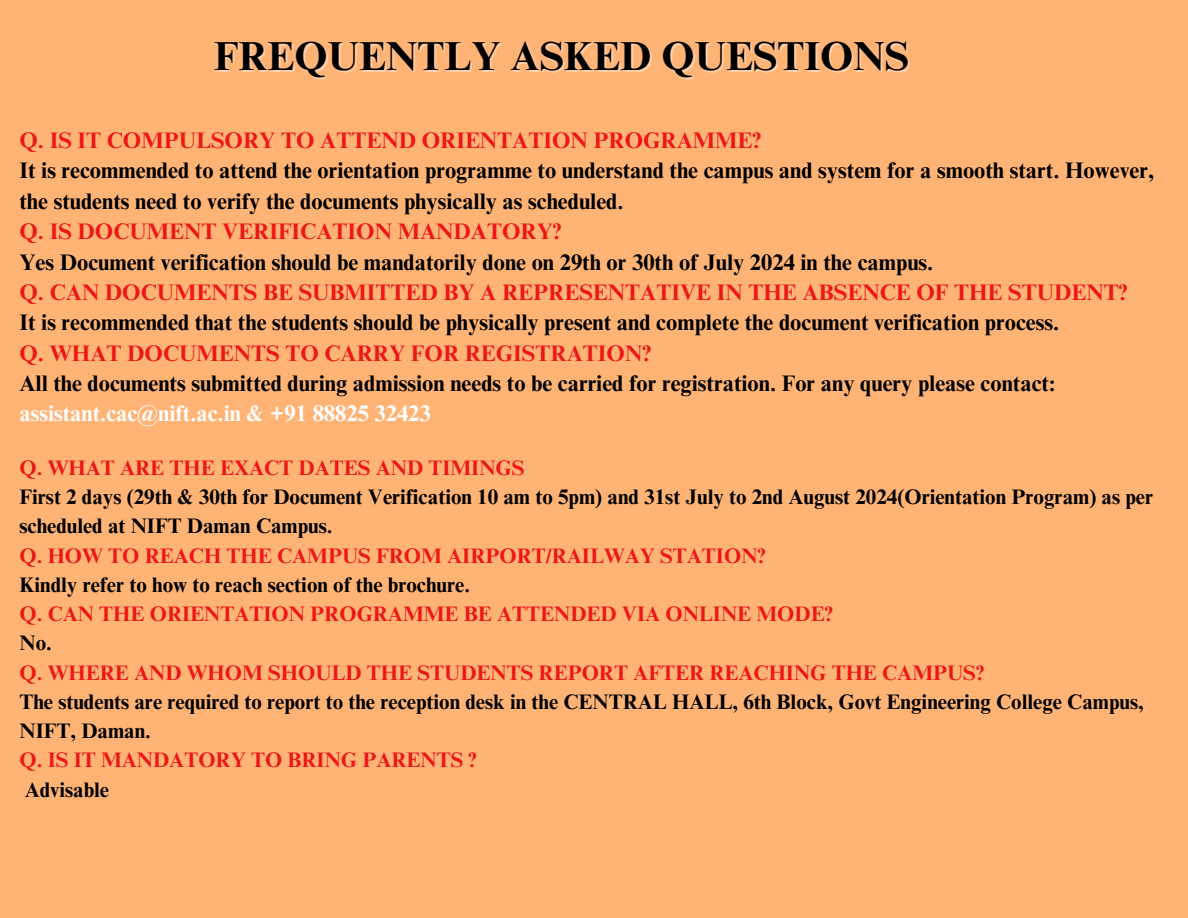
<style>
.page{position:relative;width:1188px;height:918px;background:#ffb476}
.page>*{position:absolute;margin:0;border:0;box-sizing:border-box;transform-origin:0 0}
.t1{font:700 40.5px "Times NRMT Pro";color:#000}
.t2{font:700 22.5px/30.3px "Times NRMT Pro";color:#000}
.t3{font:700 22.5px "Times NRMT Pro";color:#ed1717}
.t4{font:700 21px/29.2px "Times NRMT Pro";color:#000}
.t5{font:700 21px "Times NRMT Pro";color:#ed1717}
.s1{color:#fff}
</style>
<div class="page">
<h1 class="t1" style="left:214px;top:41px;width:697px">FREQUENTLY ASKED QUESTIONS</h1>
<p class="t3" style="left:19px;top:132px;width:743px">Q. IS IT COMPULSORY TO ATTEND ORIENTATION PROGRAMME?</p>
<p class="t2" style="left:19px;top:158px;width:1136px">It is recommended to attend the orientation programme to understand the campus and system for a smooth start. However, the students need to verify the documents physically as scheduled.</p>
<p class="t3" style="left:19px;top:223px;width:544px">Q. IS DOCUMENT VERIFICATION MANDATORY?</p>
<p class="t2" style="left:19px;top:250px;width:915px">Yes Document verification should be mandatorily done on 29th or 30th of July 2024 in the campus.</p>
<p class="t3" style="left:19px;top:284px;width:1110px">Q. CAN DOCUMENTS BE SUBMITTED BY A REPRESENTATIVE IN THE ABSENCE OF THE STUDENT?</p>
<p class="t2" style="left:19px;top:310px;width:1041px">It is recommended that the students should be physically present and complete the document verification process.</p>
<p class="t3" style="left:19px;top:345px;width:633px">Q. WHAT DOCUMENTS TO CARRY FOR REGISTRATION?</p>
<p class="t2" style="left:19px;top:371px;width:1037px">All the documents submitted during admission needs to be carried for registration. For any query please contact: <span class="s1">assistant.cac@nift.ac.in &amp; +91 88825 32423</span></p>
<p class="t5" style="left:19px;top:460px;width:506px">Q. WHAT ARE THE EXACT DATES AND TIMINGS</p>
<p class="t4" style="left:19px;top:485px;width:1135px">First 2 days (29th &amp; 30th for Document Verification 10 am to 5pm) and 31st July to 2nd August 2024(Orientation Program) as per scheduled at NIFT Daman Campus.</p>
<p class="t5" style="left:19px;top:548px;width:748px">Q. HOW TO REACH THE CAMPUS FROM AIRPORT/RAILWAY STATION?</p>
<p class="t4" style="left:19px;top:573px;width:452px">Kindly refer to how to reach section of the brochure.</p>
<p class="t5" style="left:19px;top:606px;width:815px">Q. CAN THE ORIENTATION PROGRAMME BE ATTENDED VIA ONLINE MODE?</p>
<p class="t4" style="left:19px;top:631px;width:34px">No.</p>
<p class="t5" style="left:19px;top:665px;width:966px">Q. WHERE AND WHOM SHOULD THE STUDENTS REPORT AFTER REACHING THE CAMPUS?</p>
<p class="t4" style="left:19px;top:690px;width:1126px">The students are required to report to the reception desk in the CENTRAL HALL, 6th Block, Govt Engineering College Campus,<br>NIFT, Daman.</p>
<p class="t5" style="left:19px;top:752px;width:459px">Q. IS IT MANDATORY TO BRING PARENTS ?</p>
<p class="t4" style="left:25px;top:777px;width:86px">Advisable</p>
</div>
